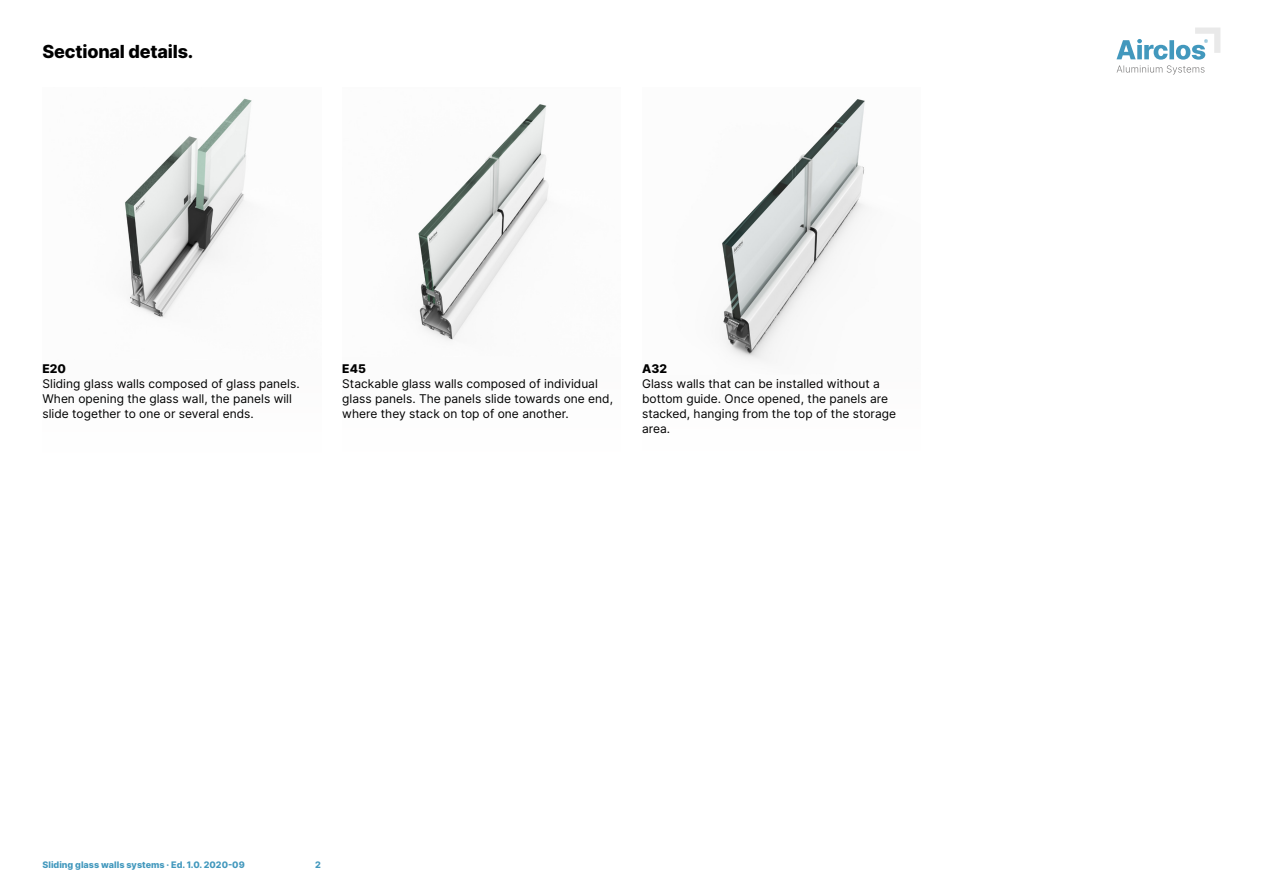
<style>
.page{position:relative;width:1263px;height:893px;background:#fff}
.page>*{position:absolute;margin:0;border:0;box-sizing:border-box;transform-origin:0 0}
.t1{font:800 18px "Inter";letter-spacing:-.01em;color:#000}
.t2{font:12px/15px "Inter";color:#000}
.t3{font:800 12px "Inter";color:#000}
.t4{font:800 9px "Inter";color:#4298bd}
</style>
<div class="page">
<img style="left:418px;top:104px;width:131px;height:237px">
<img style="left:125px;top:98px;width:127px;height:220px">
<img style="left:722px;top:99px;width:143px;height:262px">
<svg style="left:1116px;top:28px;width:104px;height:47px"></svg>
<h1 class="t1" style="left:43px;top:38px;width:152px">Sectional details.</h1>
<p class="t3" style="left:43px;top:359px;width:25px">E20</p>
<p class="t2" style="left:43px;top:375px;width:259px">Sliding glass walls composed of glass panels.<br>When opening the glass wall, the panels will slide together to one or several ends.</p>
<p class="t3" style="left:342px;top:359px;width:25px">E45</p>
<p class="t2" style="left:342px;top:375px;width:272px">Stackable glass walls composed of individual glass panels. The panels slide towards one end, where they stack on top of one another.</p>
<p class="t3" style="left:642px;top:359px;width:26px">A32</p>
<p class="t2" style="left:642px;top:375px;width:256px">Glass walls that can be installed without a bottom guide. Once opened, the panels are stacked, hanging from the top of the storage area.</p>
<p class="t4" style="left:43px;top:858px;width:204px">Sliding glass walls systems · Ed. 1.0. 2020-09</p>
<p class="t4" style="left:315px;top:858px;width:7px">2</p>
</div>
